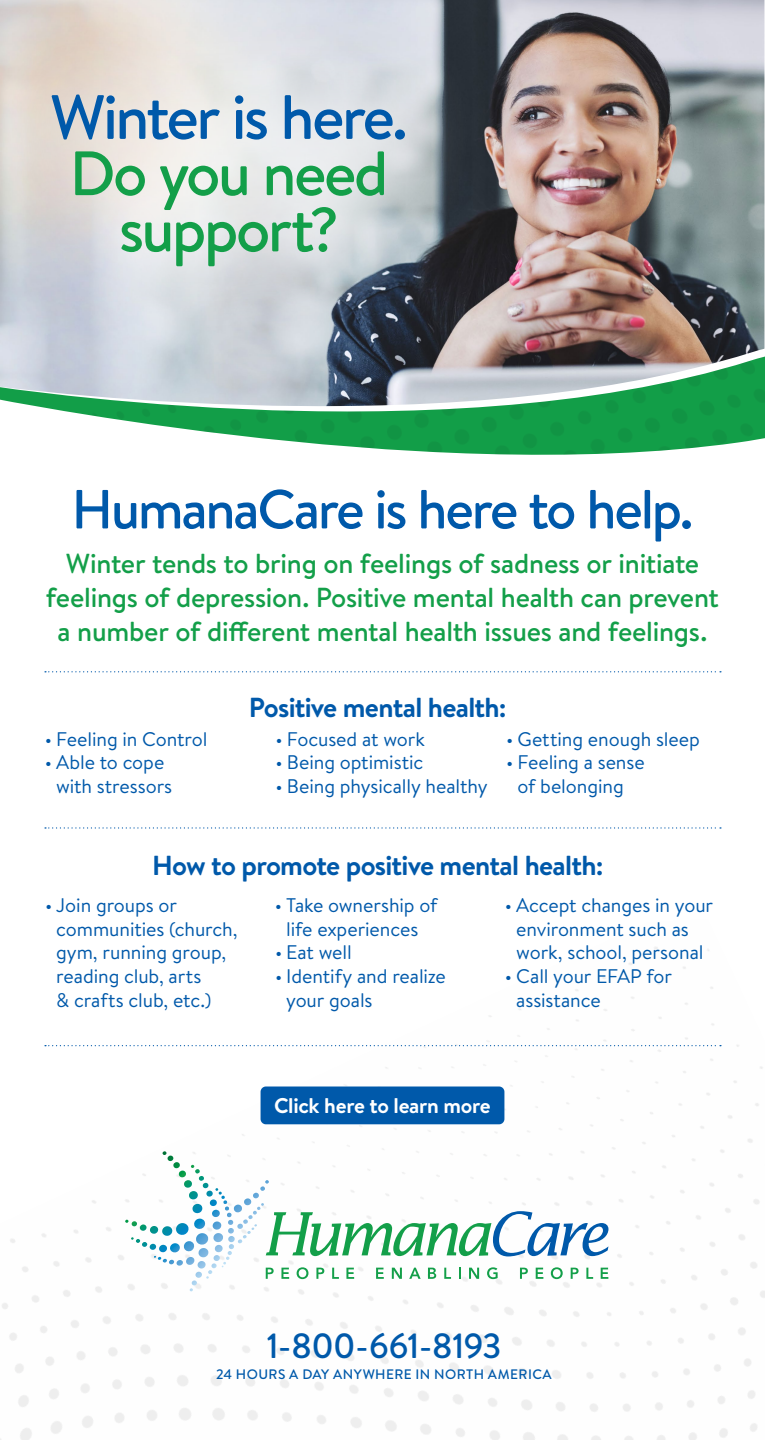
<style>
.page{position:relative;width:765px;height:1440px;background:#fff}
.page>*{position:absolute;margin:0;border:0;box-sizing:border-box;transform-origin:0 0}
.t1{font:500 62.5px/56.2px "Brandon Text";letter-spacing:-.04em;color:#139f49;text-align:center}
.t2{font:500 62.5px "Brandon Text";letter-spacing:-.045em;color:#0059aa}
.t3{font:500 55px "Brandon Text";letter-spacing:-.04em;color:#0059aa}
.t4{font:500 35px "Brandon Text";letter-spacing:-.025em;color:#0059aa}
.t5{font:500 27.5px/33.8px "Brandon Text";letter-spacing:-.01em;color:#139f49;text-align:center}
.t6{font:700 27.5px "Brandon Text";letter-spacing:-.025em;color:#0059aa}
.t7{font:700 21.25px "Brandon Text";letter-spacing:-.015em;color:#fff}
.t8{font:19.75px/23.6px "Brandon Text";letter-spacing:-.005em;color:#0059aa}
.t9{font:500 13.75px "Brandon Text";letter-spacing:.03em;color:#0059aa}
</style>
<div class="page">
<img style="left:0;top:929px;width:765px;height:511px">
<img style="left:0;top:0;width:764px;height:307px">
<img style="left:0;top:315px;width:765px;height:38px">
<img style="left:0;top:353px;width:765px;height:102px">
<div style="left:0;top:12px;width:484px;height:336px;background:#fff;opacity:.75"></div>
<svg style="left:162px;top:1151px;width:446px;height:105px"></svg>
<svg style="left:266px;top:1268px;width:8px;height:11px"></svg>
<svg style="left:281px;top:1268px;width:8px;height:11px"></svg>
<svg style="left:297px;top:1267px;width:11px;height:12px"></svg>
<svg style="left:316px;top:1268px;width:8px;height:11px"></svg>
<svg style="left:332px;top:1268px;width:7px;height:11px"></svg>
<svg style="left:346px;top:1268px;width:8px;height:11px"></svg>
<svg style="left:376px;top:1268px;width:8px;height:11px"></svg>
<svg style="left:392px;top:1268px;width:10px;height:11px"></svg>
<svg style="left:409px;top:1268px;width:12px;height:11px"></svg>
<svg style="left:428px;top:1268px;width:8px;height:11px"></svg>
<svg style="left:444px;top:1268px;width:7px;height:11px"></svg>
<svg style="left:459px;top:1268px;width:2px;height:11px"></svg>
<svg style="left:469px;top:1268px;width:10px;height:11px"></svg>
<svg style="left:487px;top:1267px;width:11px;height:12px"></svg>
<svg style="left:520px;top:1268px;width:8px;height:11px"></svg>
<svg style="left:536px;top:1268px;width:7px;height:11px"></svg>
<svg style="left:551px;top:1267px;width:12px;height:12px"></svg>
<svg style="left:571px;top:1268px;width:8px;height:11px"></svg>
<svg style="left:586px;top:1268px;width:7px;height:11px"></svg>
<svg style="left:601px;top:1268px;width:7px;height:11px"></svg>
<div style="left:261px;top:1087px;width:243px;height:37px;background:#0059aa;border-radius:5px"></div>
<svg style="left:45px;top:671px;width:676px;height:1px"></svg>
<svg style="left:45px;top:827px;width:676px;height:2px"></svg>
<svg style="left:45px;top:1045px;width:676px;height:1px"></svg>
<h1 class="t2" style="left:50px;top:74px;width:359px">Winter is here.</h1>
<h1 class="t1" style="left:70px;top:144px;width:320px">Do you need support?</h1>
<h2 class="t3" style="left:72px;top:472px;width:623px">HumanaCare is here to help.</h2>
<h3 class="t5" style="left:46px;top:546px;width:675px">Winter tends to bring on feelings of sadness or initiate feelings of depression. Positive mental health can prevent a number of different mental health issues and feelings.</h3>
<p class="t8" style="left:45px;top:726px;width:164px">• Feeling in Control</p>
<p class="t8" style="left:45px;top:750px;width:129px;text-align:center">• Able to cope with stressors</p>
<h3 class="t6" style="left:249px;top:688px;width:259px">Positive mental health:</h3>
<p class="t8" style="left:276px;top:726px;width:151px">• Focused at work</p>
<p class="t8" style="left:276px;top:750px;width:149px">• Being optimistic</p>
<p class="t8" style="left:276px;top:774px;width:213px">• Being physically healthy</p>
<p class="t8" style="left:506px;top:726px;width:195px">• Getting enough sleep</p>
<p class="t8" style="left:506px;top:750px;width:140px;text-align:center">• Feeling a sense of belonging</p>
<h3 class="t6" style="left:152px;top:847px;width:453px">How to promote positive mental health:</h3>
<p class="t8" style="left:56px;top:893px;width:183px;text-indent:-11px">• Join groups or communities (church, gym, running group, reading club, arts<br>&amp; crafts club, etc.)</p>
<p class="t8" style="left:275px;top:893px;width:164px;text-align:center">• Take ownership of life experiences</p>
<p class="t8" style="left:275px;top:940px;width:78px">• Eat well</p>
<p class="t8" style="left:286px;top:964px;width:161px;text-indent:-11px">• Identify and realize your goals</p>
<p class="t8" style="left:516px;top:893px;width:198px;text-indent:-11px">• Accept changes in your environment such as work, school, personal</p>
<p class="t8" style="left:516px;top:964px;width:157px;text-indent:-11px">• Call your EFAP for assistance</p>
<p class="t7" style="left:274px;top:1091px;width:218px">Click here to learn more</p>
<h3 class="t4" style="left:266px;top:1322px;width:237px">1-800-661-8193</h3>
<p class="t9" style="left:216px;top:1365px;width:337px">24 HOURS A DAY ANYWHERE IN NORTH AMERICA</p>
</div>
